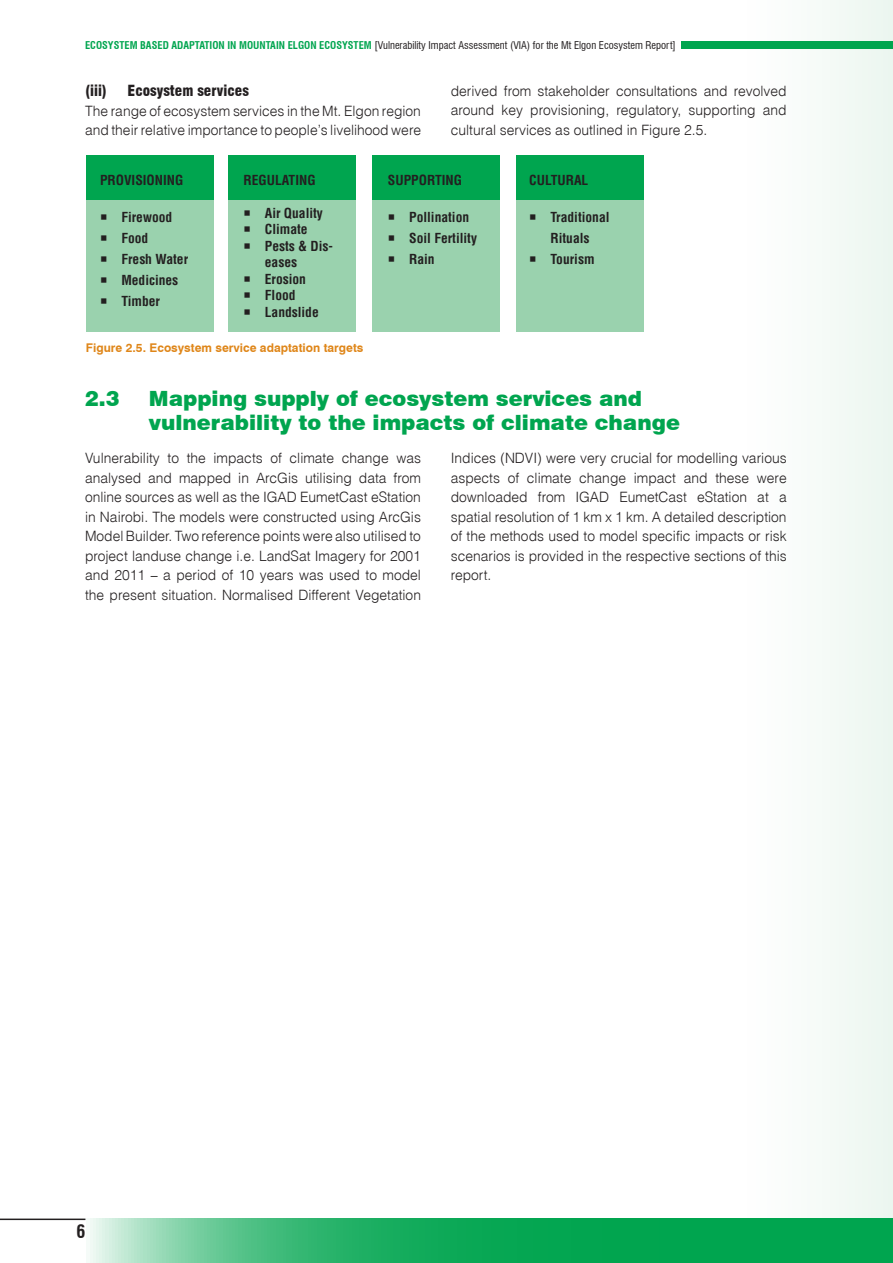
<style>
.page{position:relative;width:893px;height:1263px;background:#fff}
.page>*{position:absolute;margin:0;border:0;box-sizing:border-box;transform-origin:0 0}
.SBHed_1{font:900 21px/24px "Swiss 721 BT";color:#00a54f}
.t1{font:700 condensed 18px "Swiss 721 BT";color:#231f20}
.SB_Hed_3{font:900 condensed 15px "Swiss 721 BT";color:#231f20}
.BD_TXT{font:14.25px/19.5px "Switzerland Light Plain";color:#231f20;text-align:justify}
.t2{font:13.5px/16.5px "Switzerland Condensed";color:#231f20}
.Table_of_figures{font:700 12px "Swiss 721 BT";color:#df8619}
.t3{font:condensed 10.5px "Swiss 721 BT";color:#231f20}
.s1{font-weight:700;color:#00a54f}
</style>
<div class="page">
<div style="left:741px;top:0;width:152px;height:1263px;background:#f6fbf8"></div>
<svg style="left:90px;top:1218px;width:803px;height:45px;background:#28b26a"></svg>
<div style="left:682px;top:41px;width:211px;height:7px;background:#00a54f"></div>
<hr style="left:0;top:1218px;width:85px;height:2px;background:#231f20">
<div style="left:86px;top:155px;width:127px;height:177px;background:#9ad2ae"></div>
<div style="left:229px;top:155px;width:127px;height:177px;background:#9ad2ae"></div>
<div style="left:516px;top:155px;width:127px;height:177px;background:#9ad2ae"></div>
<div style="left:372px;top:155px;width:128px;height:177px;background:#9ad2ae"></div>
<div style="left:86px;top:155px;width:127px;height:45px;background:#00a54f"></div>
<div style="left:229px;top:155px;width:127px;height:45px;background:#00a54f"></div>
<div style="left:516px;top:155px;width:127px;height:45px;background:#00a54f"></div>
<div style="left:372px;top:155px;width:128px;height:45px;background:#00a54f"></div>
<p class="t3" style="left:85px;top:39px;width:592px"><span class="s1">ECOSYSTEM BASED ADAPTATION IN MOUNTAIN ELGON ECOSYSTEM</span> [Vulnerability Impact Assessment (VIA) for the Mt Elgon Ecosystem Report]</p>
<p class="SB_Hed_3" style="left:85px;top:82px;width:23px">(iii)</p>
<p class="SB_Hed_3" style="left:128px;top:82px;width:123px">Ecosystem services</p>
<p class="BD_TXT" style="left:85px;top:101px;width:337px">The range of ecosystem services in the Mt. Elgon region and their relative importance to people’s livelihood were</p>
<p class="BD_TXT" style="left:451px;top:80px;width:337px">derived from stakeholder consultations and revolved around key provisioning, regulatory, supporting and cultural services as outlined in Figure 2.5.</p>
<p class="t2" style="left:100px;top:172px;width:85px">PROVISIONING</p>
<p class="t2" style="left:100px;top:209px;width:74px">○ Firewood</p>
<p class="t2" style="left:100px;top:230px;width:50px">○ Food</p>
<p class="t2" style="left:100px;top:251px;width:90px">○ Fresh Water</p>
<p class="t2" style="left:100px;top:272px;width:80px">○ Medicines</p>
<p class="t2" style="left:100px;top:293px;width:61px">○ Timber</p>
<p class="t2" style="left:244px;top:172px;width:74px">REGULATING</p>
<p class="t2" style="left:244px;top:204px;width:81px">○ Air Quality</p>
<p class="t2" style="left:244px;top:221px;width:65px">○ Climate</p>
<p class="t2" style="left:265px;top:237px;width:70px;text-indent:-21px">○ Pests &amp; Dis&shy;eases</p>
<p class="t2" style="left:244px;top:270px;width:64px">○ Erosion</p>
<p class="t2" style="left:244px;top:287px;width:54px">○ Flood</p>
<p class="t2" style="left:244px;top:303px;width:77px">○ Landslide</p>
<p class="t2" style="left:388px;top:172px;width:76px">SUPPORTING</p>
<p class="t2" style="left:388px;top:209px;width:83px">○ Pollination</p>
<p class="t2" style="left:388px;top:230px;width:91px">○ Soil Fertility</p>
<p class="t2" style="left:388px;top:251px;width:48px">○ Rain</p>
<p class="t2" style="left:529px;top:172px;width:61px">CULTURAL</p>
<p class="t2" style="left:529px;top:207px;width:82px;line-height:21px;text-align:center">○ Traditional<br>Rituals</p>
<p class="t2" style="left:529px;top:251px;width:67px">○ Tourism</p>
<p class="Table_of_figures" style="left:86px;top:341px;width:279px">Figure 2.5. Ecosystem service adaptation targets</p>
<p class="SBHed_1" style="left:85px;top:386px;width:36px">2.3</p>
<p class="SBHed_1" style="left:149px;top:386px;width:533px">Mapping supply of ecosystem services and vulnerability to the impacts of climate change</p>
<p class="BD_TXT" style="left:85px;top:448px;width:337px">Vulnerability to the impacts of climate change was analysed and mapped in ArcGis utilising data from online sources as well as the IGAD EumetCast eStation in Nairobi. The models were constructed using ArcGis Model Builder. Two reference points were also utilised to project landuse change i.e. LandSat Imagery for 2001 and 2011 – a period of 10 years was used to model the present situation. Normalised Different Vegetation</p>
<p class="BD_TXT" style="left:451px;top:448px;width:337px">Indices (NDVI) were very crucial for modelling various aspects of climate change impact and these were downloaded from IGAD EumetCast eStation at a spatial resolution of 1 km x 1 km. A detailed description of the methods used to model specific impacts or risk scenarios is provided in the respective sections of this report.</p>
<p class="t1" style="left:76px;top:1221px;width:10px">6</p>
</div>
